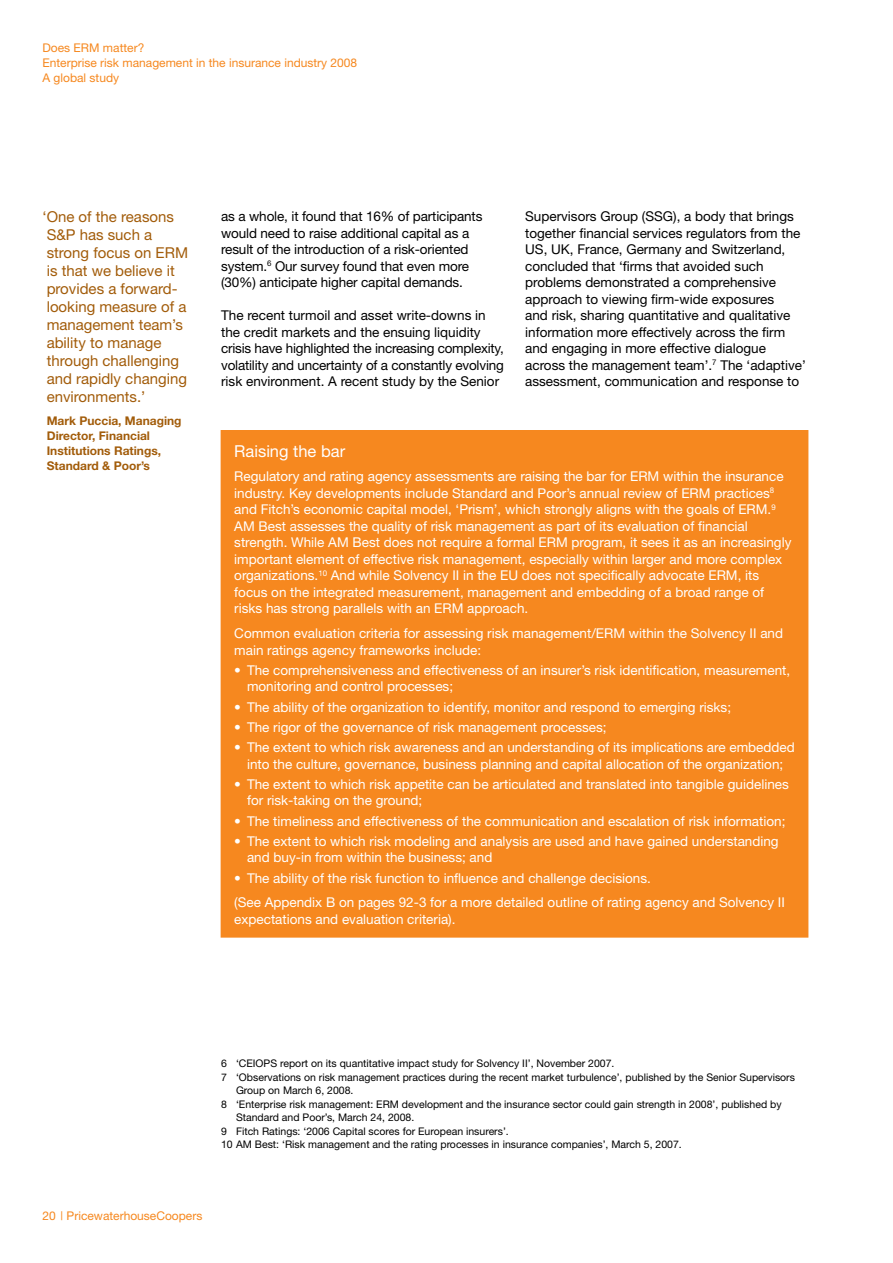
<style>
.page{position:relative;width:893px;height:1263px;background:#fff}
.page>*{position:absolute;margin:0;border:0;box-sizing:border-box;transform-origin:0 0}
.t1{font:16.5px "Helvetica Neue";color:#fff}
.t2{font:15px/18px "Helvetica Neue";color:#a25c0a}
.t3{font:13.5px/16.5px "Helvetica Neue";color:#fff}
.t4{font:13.5px/16.5px "Helvetica Neue";color:#000}
.t5{font:12px/15px "Helvetica Neue";color:#f6881f}
.t6{font:700 12px/15px "Helvetica Neue";color:#a25c0a}
.t7{font:10.5px "Helvetica Neue";color:#000}
</style>
<div class="page">
<div style="left:221px;top:430px;width:587px;height:507px;background:#f6881f"></div>
<p class="t5" style="left:43px;top:40px;width:316px">Does ERM matter?<br>Enterprise risk management in the insurance industry 2008<br>A global study</p>
<p class="t2" style="left:43px;top:208px;width:147px">‘One of the reasons<br>S&amp;P has such a strong focus on ERM is that we believe it provides a forward&shy;looking measure of a management team’s ability to manage through challenging and rapidly changing environments.’</p>
<p class="t6" style="left:47px;top:413px;width:136px">Mark Puccia, Managing<br>Director, Financial<br>Institutions Ratings,<br>Standard &amp; Poor’s</p>
<p class="t4" style="left:221px;top:208px;width:263px">as a whole, it found that 16% of participants would need to raise additional capital as a result of the introduction of a risk-oriented system.<sup>6</sup> Our survey found that even more (30%) anticipate higher capital demands.</p>
<p class="t4" style="left:221px;top:307px;width:284px">The recent turmoil and asset write-downs in the credit markets and the ensuing liquidity crisis have highlighted the increasing complexity, volatility and uncertainty of a constantly evolving risk environment. A recent study by the Senior</p>
<p class="t4" style="left:525px;top:208px;width:282px">Supervisors Group (SSG), a body that brings together financial services regulators from the US, UK, France, Germany and Switzerland, concluded that ‘firms that avoided such problems demonstrated a comprehensive approach to viewing firm-wide exposures<br>and risk, sharing quantitative and qualitative information more effectively across the firm and engaging in more effective dialogue across the management team’.<sup>7</sup> The ‘adaptive’ assessment, communication and response to</p>
<p class="t1" style="left:234px;top:441px;width:112px">Raising the bar</p>
<p class="t3" style="left:234px;top:468px;width:559px">Regulatory and rating agency assessments are raising the bar for ERM within the insurance industry. Key developments include Standard and Poor’s annual review of ERM practices<sup>8 </sup>and Fitch’s economic capital model, ‘Prism’, which strongly aligns with the goals of ERM.<sup>9<br></sup>AM Best assesses the quality of risk management as part of its evaluation of financial strength. While AM Best does not require a formal ERM program, it sees it as an increasingly important element of effective risk management, especially within larger and more complex organizations.<sup>10</sup> And while Solvency II in the EU does not specifically advocate ERM, its focus on the integrated measurement, management and embedding of a broad range of risks has strong parallels with an ERM approach.</p>
<p class="t3" style="left:234px;top:625px;width:550px">Common evaluation criteria for assessing risk management/ERM within the Solvency II and main ratings agency frameworks include:</p>
<p class="t3" style="left:247px;top:662px;width:545px;text-indent:-13px">• The comprehensiveness and effectiveness of an insurer’s risk identification, measurement, monitoring and control processes;</p>
<p class="t3" style="left:234px;top:698px;width:498px">• The ability of the organization to identify, monitor and respond to emerging risks;</p>
<p class="t3" style="left:234px;top:719px;width:374px">• The rigor of the governance of risk management processes;</p>
<p class="t3" style="left:234px;top:739px;width:562px;text-align:center">• The extent to which risk awareness and an understanding of its implications are embedded into the culture, governance, business planning and capital allocation of the organization;</p>
<p class="t3" style="left:247px;top:776px;width:543px;text-indent:-13px">• The extent to which risk appetite can be articulated and translated into tangible guidelines for risk-taking on the ground;</p>
<p class="t3" style="left:234px;top:812px;width:553px">• The timeliness and effectiveness of the communication and escalation of risk information;</p>
<p class="t3" style="left:247px;top:833px;width:533px;text-indent:-13px">• The extent to which risk modeling and analysis are used and have gained understanding and buy-in from within the business; and</p>
<p class="t3" style="left:234px;top:865px;width:552px;line-height:24.8px">• The ability of the risk function to influence and challenge decisions.<br>(See Appendix B on pages 92-3 for a more detailed outline of rating agency and Solvency II</p>
<p class="t3" style="left:234px;top:911px;width:223px">expectations and evaluation criteria).</p>
<p class="t7" style="left:221px;top:1057px;width:395px">6 ‘CEIOPS report on its quantitative impact study for Solvency II’, November 2007.</p>
<p class="t7" style="left:221px;top:1071px;width:575px">7 ‘Observations on risk management practices during the recent market turbulence’, published by the Senior Supervisors</p>
<p class="t7" style="left:236px;top:1084px;width:119px">Group on March 6, 2008.</p>
<p class="t7" style="left:221px;top:1098px;width:562px">8 ‘Enterprise risk management: ERM development and the insurance sector could gain strength in 2008’, published by</p>
<p class="t7" style="left:236px;top:1111px;width:180px">Standard and Poor’s, March 24, 2008.</p>
<p class="t7" style="left:221px;top:1125px;width:289px">9 Fitch Ratings: ‘2006 Capital scores for European insurers’.</p>
<p class="t7" style="left:221px;top:1138px;width:462px">10 AM Best: ‘Risk management and the rating processes in insurance companies’, March 5, 2007.</p>
<p class="t5" style="left:43px;top:1208px;width:161px">20 | PricewaterhouseCoopers</p>
</div>
